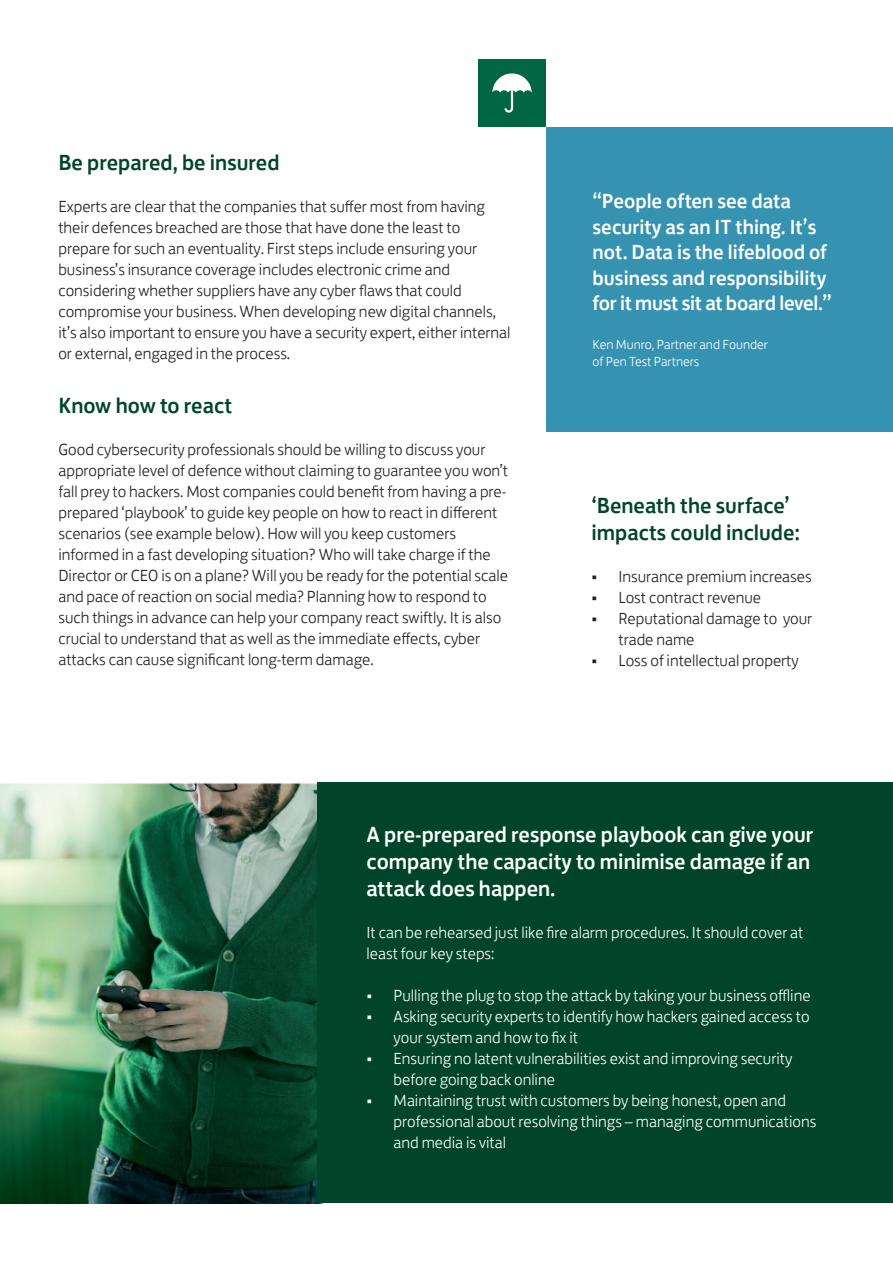
<style>
.page{position:relative;width:893px;height:1263px;background:#fff}
.page>*{position:absolute;margin:0;border:0;box-sizing:border-box;transform-origin:0 0}
.t1{font:500 22.5px/27px "Lloyds Bank Jack";color:#fff}
.t2{font:500 22.5px/27px "Lloyds Bank Jack";color:#004529}
.t3{font:500 21px/25.5px "Lloyds Bank Jack";color:#fff}
.t4{font:300 16.5px/21px "Lloyds Bank Jack";color:#231f20}
.t5{font:300 16.5px/21px "Lloyds Bank Jack";color:#fff}
.t6{font:300 13.5px "Lloyds Bank Jack";color:#fff}
</style>
<div class="page">
<img style="left:0;top:783px;width:317px;height:420px">
<div style="left:317px;top:782px;width:576px;height:421px;background:#004529"></div>
<div style="left:546px;top:127px;width:347px;height:305px;background:#3592b1"></div>
<div style="left:478px;top:60px;width:68px;height:67px;background:#064"></div>
<svg style="left:492px;top:73px;width:40px;height:40px"></svg>
<p class="t2" style="left:58px;top:147px;width:223px">Be prepared, be insured</p>
<p class="t4" style="left:58px;top:194px;width:454px">Experts are clear that the companies that suffer most from having their defences breached are those that have done the least to prepare for such an eventuality. First steps include ensuring your business’s insurance coverage includes electronic crime and considering whether suppliers have any cyber flaws that could compromise your business. When developing new digital channels, it’s also important to ensure you have a security expert, either internal or external, engaged in the process.</p>
<p class="t2" style="left:58px;top:390px;width:175px">Know how to react</p>
<p class="t4" style="left:58px;top:437px;width:451px">Good cybersecurity professionals should be willing to discuss your appropriate level of defence without claiming to guarantee you won’t fall prey to hackers. Most companies could benefit from having a pre&shy;prepared ‘playbook’ to guide key people on how to react in different scenarios (see example below). How will you keep customers informed in a fast developing situation? Who will take charge if the Director or CEO is on a plane? Will you be ready for the potential scale and pace of reaction on social media? Planning how to respond to such things in advance can help your company react swiftly. It is also crucial to understand that as well as the immediate effects, cyber attacks can cause significant long-term damage.</p>
<p class="t3" style="left:593px;top:187px;width:236px">“People often see data security as an IT thing. It’s not. Data is the lifeblood of business and responsibility</p>
<p class="t3" style="left:593px;top:289px;width:241px">for it must sit at board level.”</p>
<p class="t6" style="left:593px;top:334px;width:177px">Ken Munro, Partner and Founder</p>
<p class="t6" style="left:593px;top:351px;width:108px">of Pen Test Partners</p>
<p class="t2" style="left:591px;top:490px;width:210px">‘Beneath the surface’ impacts could include:</p>
<p class="t4" style="left:591px;top:565px;width:222px">• Insurance premium increases</p>
<p class="t4" style="left:591px;top:586px;width:171px">• Lost contract revenue</p>
<p class="t4" style="left:618px;top:607px;width:195px;text-indent:-27px">• Reputational damage to your trade name</p>
<p class="t4" style="left:591px;top:649px;width:209px">• Loss of intellectual property</p>
<p class="t1" style="left:367px;top:819px;width:448px">A pre-prepared response playbook can give your company the capacity to minimise damage if an attack does happen.</p>
<p class="t5" style="left:367px;top:920px;width:438px">It can be rehearsed just like fire alarm procedures. It should cover at least four key steps:</p>
<p class="t5" style="left:367px;top:983px;width:446px">• Pulling the plug to stop the attack by taking your business offline</p>
<p class="t5" style="left:394px;top:1004px;width:417px;text-indent:-27px">• Asking security experts to identify how hackers gained access to your system and how to fix it</p>
<p class="t5" style="left:394px;top:1046px;width:400px;text-indent:-27px">• Ensuring no latent vulnerabilities exist and improving security before going back online</p>
<p class="t5" style="left:394px;top:1088px;width:424px;text-indent:-27px">• Maintaining trust with customers by being honest, open and professional about resolving things – managing communications and media is vital</p>
</div>
